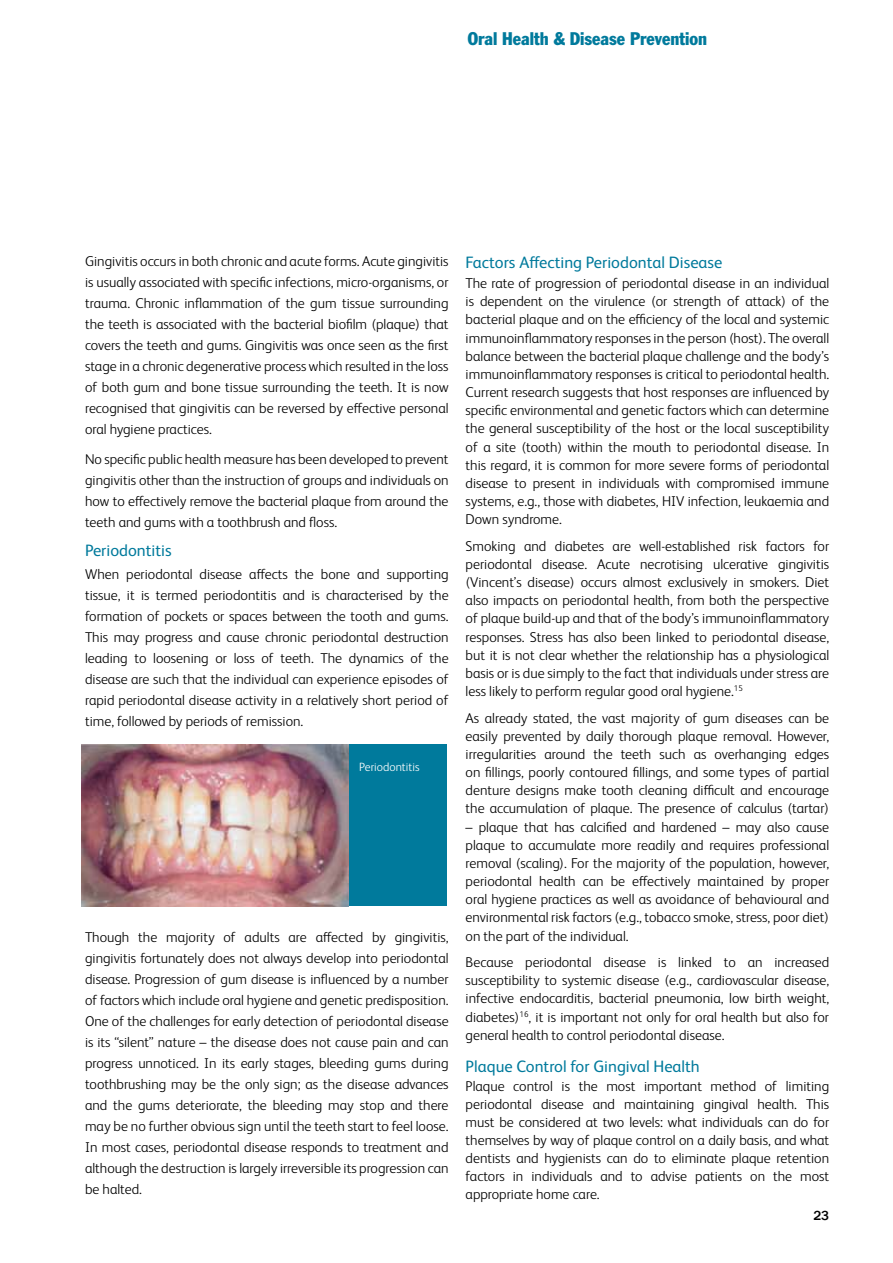
<style>
.page{position:relative;width:893px;height:1263px;background:#fff}
.page>*{position:absolute;margin:0;border:0;box-sizing:border-box;transform-origin:0 0}
.t1{font:condensed 18px "Franklin Gothic";color:#007a9c}
.t2{font:16.5px "FS Albert Pro";color:#007a9c}
.t3{font:300 14.25px/18.1px "FS Albert Pro";color:#000;text-align:justify}
.t4{font:500 13.5px "Franklin Gothic";color:#000}
.t5{font:300 12px "FS Albert Pro";color:#fff}
</style>
<div class="page">
<div style="left:302px;top:744px;width:144px;height:162px;background:#007a9c"></div>
<img style="left:82px;top:744px;width:266px;height:162px">
<p class="t1" style="left:468px;top:28px;width:241px">Oral Health &amp; Disease Prevention</p>
<p class="t3" style="left:85px;top:250px;width:365px;line-height:21px">Gingivitis occurs in both chronic and acute forms. Acute gingivitis is usually associated with specific infections, micro-organisms, or trauma. Chronic inflammation of the gum tissue surrounding the teeth is associated with the bacterial biofilm (plaque) that covers the teeth and gums. Gingivitis was once seen as the first stage in a chronic degenerative process which resulted in the loss of both gum and bone tissue surrounding the teeth. It is now recognised that gingivitis can be reversed by effective personal oral hygiene practices.</p>
<p class="t3" style="left:85px;top:447px;width:365px;line-height:21px">No specific public health measure has been developed to prevent gingivitis other than the instruction of groups and individuals on how to effectively remove the bacterial plaque from around the teeth and gums with a toothbrush and floss.</p>
<p class="t2" style="left:85px;top:539px;width:88px">Periodontitis</p>
<p class="t3" style="left:85px;top:563px;width:365px;line-height:21px">When periodontal disease affects the bone and supporting tissue, it is termed periodontitis and is characterised by the formation of pockets or spaces between the tooth and gums.<br>This may progress and cause chronic periodontal destruction leading to loosening or loss of teeth. The dynamics of the disease are such that the individual can experience episodes of rapid periodontal disease activity in a relatively short period of time, followed by periods of remission.</p>
<p class="t5" style="left:359px;top:759px;width:62px">Periodontitis</p>
<p class="t3" style="left:85px;top:925px;width:365px;line-height:21px">Though the majority of adults are affected by gingivitis, gingivitis fortunately does not always develop into periodontal disease. Progression of gum disease is influenced by a number of factors which include oral hygiene and genetic predisposition.<br>One of the challenges for early detection of periodontal disease is its “silent” nature – the disease does not cause pain and can progress unnoticed. In its early stages, bleeding gums during toothbrushing may be the only sign; as the disease advances and the gums deteriorate, the bleeding may stop and there may be no further obvious sign until the teeth start to feel loose.<br>In most cases, periodontal disease responds to treatment and although the destruction is largely irreversible its progression can be halted.</p>
<p class="t2" style="left:466px;top:250px;width:258px">Factors Affecting Periodontal Disease</p>
<p class="t3" style="left:466px;top:273px;width:365px">The rate of progression of periodontal disease in an individual is dependent on the virulence (or strength of attack) of the bacterial plaque and on the efficiency of the local and systemic immunoinflammatory responses in the person (host). The overall balance between the bacterial plaque challenge and the body’s immunoinflammatory responses is critical to periodontal health.<br>Current research suggests that host responses are influenced by specific environmental and genetic factors which can determine the general susceptibility of the host or the local susceptibility of a site (tooth) within the mouth to periodontal disease. In this regard, it is common for more severe forms of periodontal disease to present in individuals with compromised immune systems, e.g., those with diabetes, HIV infection, leukaemia and Down syndrome.</p>
<p class="t3" style="left:466px;top:536px;width:365px">Smoking and diabetes are well-established risk factors for periodontal disease. Acute necrotising ulcerative gingivitis (Vincent’s disease) occurs almost exclusively in smokers. Diet also impacts on periodontal health, from both the perspective of plaque build-up and that of the body’s immunoinflammatory responses. Stress has also been linked to periodontal disease, but it is not clear whether the relationship has a physiological basis or is due simply to the fact that individuals under stress are less likely to perform regular good oral hygiene.<sup>15</sup></p>
<p class="t3" style="left:466px;top:708px;width:365px">As already stated, the vast majority of gum diseases can be easily prevented by daily thorough plaque removal. However, irregularities around the teeth such as overhanging edges on fillings, poorly contoured fillings, and some types of partial denture designs make tooth cleaning difficult and encourage the accumulation of plaque. The presence of calculus (tartar)</p>
<p class="t3" style="left:466px;top:817px;width:365px">– plaque that has calcified and hardened – may also cause plaque to accumulate more readily and requires professional removal (scaling). For the majority of the population, however, periodontal health can be effectively maintained by proper oral hygiene practices as well as avoidance of behavioural and environmental risk factors (e.g., tobacco smoke, stress, poor diet) on the part of the individual.</p>
<p class="t3" style="left:466px;top:952px;width:365px">Because periodontal disease is linked to an increased susceptibility to systemic disease (e.g., cardiovascular disease, infective endocarditis, bacterial pneumonia, low birth weight, diabetes)<sup>16</sup>, it is important not only for oral health but also for general health to control periodontal disease.</p>
<p class="t2" style="left:466px;top:1055px;width:236px">Plaque Control for Gingival Health</p>
<p class="t3" style="left:466px;top:1077px;width:365px">Plaque control is the most important method of limiting periodontal disease and maintaining gingival health. This must be considered at two levels: what individuals can do for themselves by way of plaque control on a daily basis, and what dentists and hygienists can do to eliminate plaque retention factors in individuals and to advise patients on the most appropriate home care.</p>
<p class="t4" style="left:813px;top:1207px;width:17px">23</p>
</div>
